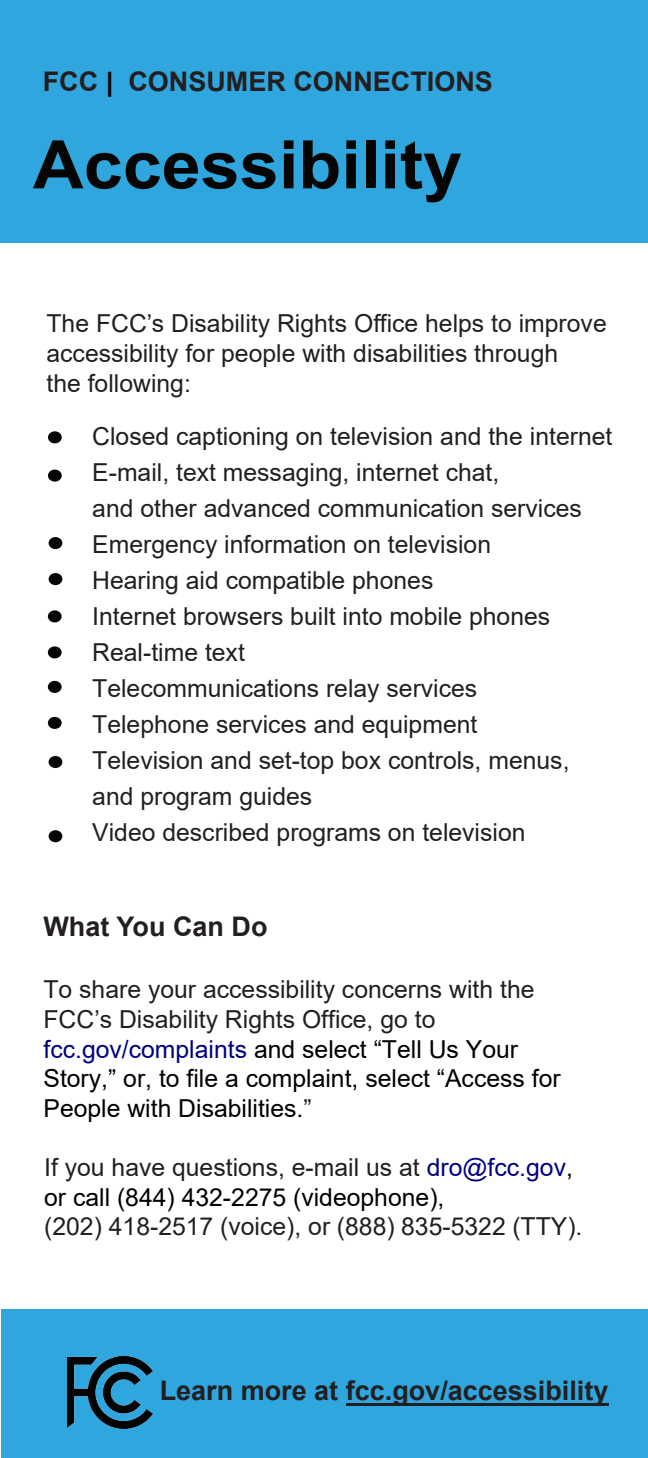
<style>
.page{position:relative;width:648px;height:1458px;background:#fff}
.page>*{position:absolute;margin:0;border:0;box-sizing:border-box;transform-origin:0 0}
.t1{font:700 67.05px "Arial";color:#050504;scale:1.05 1}
.t2{font:700 27px "Arial";color:#231f20}
.t3{font:24.75px/36px "Arial";color:#231f20}
.t4{font:24.75px/29.7px "Arial";color:#000}
.s1{font-size:26.78px;color:#050504}
.s2{font-style:inherit}
.s3{color:#231f20}
.s4{color:#000080}
</style>
<div class="page">
<div style="left:0;top:0;width:648px;height:243px;background:#2fa6de"></div>
<div style="left:2px;top:1310px;width:646px;height:148px;background:#2fa6de"></div>
<img style="left:68px;top:1357px;width:85px;height:72px">
<hr style="left:346px;top:1403px;width:262px;height:3px;background:#231f20">
<div style="left:49px;top:432px;width:12px;height:11px;background:#050504;border-radius:50%"></div>
<div style="left:48px;top:431px;width:14px;height:12px;border:2px solid #050504;border-radius:50%"></div>
<div style="left:49px;top:470px;width:12px;height:11px;background:#050504;border-radius:50%"></div>
<div style="left:48px;top:470px;width:14px;height:12px;border:2px solid #050504;border-radius:50%"></div>
<div style="left:49px;top:538px;width:13px;height:10px;background:#050504;border-radius:50%"></div>
<div style="left:49px;top:537px;width:13px;height:12px;border:2px solid #050504;border-radius:50%"></div>
<div style="left:49px;top:574px;width:13px;height:10px;background:#050504;border-radius:50%"></div>
<div style="left:49px;top:573px;width:13px;height:12px;border:2px solid #050504;border-radius:50%"></div>
<div style="left:49px;top:611px;width:12px;height:11px;background:#050504;border-radius:50%"></div>
<div style="left:48px;top:610px;width:14px;height:12px;border:2px solid #050504;border-radius:50%"></div>
<div style="left:49px;top:647px;width:12px;height:11px;background:#050504;border-radius:50%"></div>
<div style="left:48px;top:646px;width:14px;height:12px;border:2px solid #050504;border-radius:50%"></div>
<div style="left:49px;top:682px;width:12px;height:10px;background:#050504;border-radius:50%"></div>
<div style="left:48px;top:681px;width:14px;height:12px;border:2px solid #050504;border-radius:50%"></div>
<div style="left:49px;top:718px;width:12px;height:10px;background:#050504;border-radius:50%"></div>
<div style="left:48px;top:717px;width:14px;height:12px;border:2px solid #050504;border-radius:50%"></div>
<div style="left:49px;top:757px;width:13px;height:10px;background:#050504;border-radius:50%"></div>
<div style="left:49px;top:756px;width:13px;height:12px;border:2px solid #050504;border-radius:50%"></div>
<div style="left:49px;top:831px;width:13px;height:10px;background:#050504;border-radius:50%"></div>
<div style="left:49px;top:830px;width:13px;height:12px;border:2px solid #050504;border-radius:50%"></div>
<p class="t2" style="left:43px;top:62px;width:452px">FCC <span class="s1">|</span> CONSUMER CONNECTIONS</p>
<h1 class="t1" style="left:33px;top:118px;width:410px">Accessibility</h1>
<p class="t3" style="left:46px;top:309px;width:562px;line-height:29.7px">The FCC’s Disability Rights Office helps to improve accessibility for people with disabilities through<br>the following:</p>
<p class="t3" style="left:92px;top:418px;width:522px">Closed captioning on television and the <span class="s2">i</span>nternet E-mail, text messaging, internet chat,<br>and other advanced communication services Emergency information on television<br>Hearing aid compatible phones<br>Internet browsers built into mobile phones Real-time text<br>Telecommunications relay services<br>Telephone services and equipment<br>Television and set-top box controls, menus, and program guides<br>Video described programs on television</p>
<p class="t2" style="left:44px;top:907px;width:226px">What You Can Do</p>
<p class="t4" style="left:43px;top:974px;width:519px"><span class="s3">To share your accessibility concerns with the FCC’s Disability Rights Office, go to </span><span class="s4">fcc.gov/complaints</span> and select “Tell Us Your Story,” or, to file a complaint, select “Access for People with Disabilities.<span class="s3">”</span></p>
<p class="t4" style="left:44px;top:1152px;width:530px"><span class="s3">If you have questions, e-mail us at</span> <span class="s4">dro@fcc.gov</span>, or call (844) 432-2275 (videophone),</p>
<p class="t3" style="left:44px;top:1208px;width:540px">(202) 418-2517 (voice), or (888) 835-5322 (TTY).</p>
<p class="t2" style="left:160px;top:1372px;width:450px">Learn more at fcc.gov/accessibility</p>
</div>
